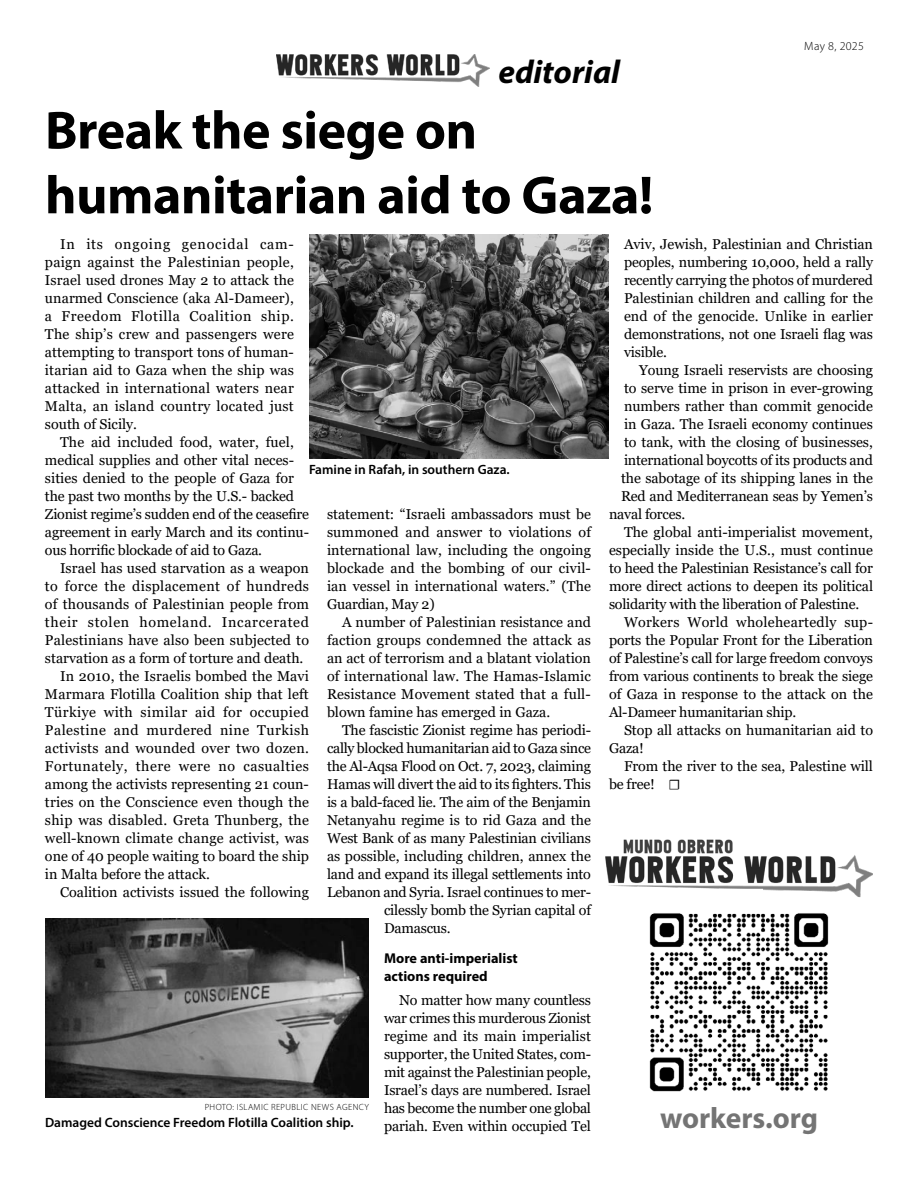
<style>
.page{position:relative;width:918px;height:1188px;background:#fff}
.page>*{position:absolute;margin:0;border:0;box-sizing:border-box;transform-origin:0 0}
.t1{font:700 54px/64.8px "Myriad Pro";letter-spacing:-.01em;color:#000}
.t2{font:italic 700 33px "Myriad Pro";color:#000}
.t3{font:700 29.55px "Myriad Pro";color:#747474}
.t4{font:14.25px/18px "Georgia";letter-spacing:-.005em;color:#000;text-align:justify}
.t5{font:14.25px "Georgia";letter-spacing:.015em;color:#000}
.t6{font:14.25px "Georgia";letter-spacing:.03em;color:#000}
.t7{font:14.25px "Georgia";letter-spacing:.02em;color:#000}
.t8{font:700 14.25px/18px "Myriad Pro";color:#000}
.t9{font:14.25px "Georgia";letter-spacing:.035em;color:#000}
.t10{font:14.25px "Georgia";letter-spacing:.025em;color:#000}
.t11{font:14.25px "Georgia";letter-spacing:.045em;color:#000}
.t12{font:600 13.5px "Myriad Pro";color:#000}
.t13{font:300 12px "Myriad Pro";letter-spacing:.025em;color:#000}
.t14{font:300 9px "Myriad Pro";letter-spacing:.045em;color:#000}
.s1{font-family:"Minion Pro"}
</style>
<div class="page">
<img style="left:605px;top:839px;width:268px;height:58px">
<img style="left:649px;top:913px;width:180px;height:179px">
<img style="left:45px;top:918px;width:324px;height:180px">
<img style="left:277px;top:54px;width:213px;height:33px">
<img style="left:309px;top:234px;width:300px;height:225px">
<h2 class="t2" style="left:498px;top:50px;width:123px">editorial</h2>
<p class="t13" style="left:804px;top:38px;width:61px">May 8, 2025</p>
<h1 class="t1" style="left:45px;top:96px;width:610px">Break the siege on humanitarian aid to Gaza!</h1>
<p class="t4" style="left:45px;top:236px;width:251px;text-indent:15px">In its ongoing genocidal cam&shy;paign against the Palestinian people, Israel used drones May 2 to attack the unarmed Conscience (aka Al-Dameer), a Freedom Flotilla Coalition ship.<br>The ship’s crew and passengers were attempting to transport tons of human&shy;itarian aid to Gaza when the ship was attacked in international waters near Malta, an island country located just south of Sicily.</p>
<p class="t4" style="left:45px;top:434px;width:266px;text-align:left;text-indent:15px">The aid included food, water, fuel, medical supplies and other vital neces&shy;sities denied to the people of Gaza for the past two months by the U.S.- backed Zionist regime’s sudden end of the ceasefire agreement in early March and its continu&shy;ous horrific blockade of aid to Gaza.</p>
<p class="t4" style="left:60px;top:560px;width:251px">Israel has used starvation as a weapon</p>
<p class="t10" style="left:45px;top:578px;width:266px">to force the displacement of hundreds</p>
<p class="t5" style="left:45px;top:596px;width:266px">of thousands of Palestinian people from</p>
<p class="t11" style="left:45px;top:614px;width:266px">their stolen homeland. Incarcerated</p>
<p class="t4" style="left:45px;top:632px;width:266px">Palestinians have also been subjected to</p>
<p class="t4" style="left:45px;top:650px;width:260px">starvation as a form of torture and death.</p>
<p class="t4" style="left:60px;top:668px;width:250px">In 2010, the Israelis bombed the Mavi</p>
<p class="t4" style="left:45px;top:686px;width:265px">Marmara Flotilla Coalition ship that left</p>
<p class="t6" style="left:45px;top:704px;width:265px">Türkiye with similar aid for occupied</p>
<p class="t6" style="left:45px;top:722px;width:266px">Palestine and murdered nine Turkish</p>
<p class="t7" style="left:45px;top:740px;width:266px">activists and wounded over two dozen.</p>
<p class="t9" style="left:45px;top:758px;width:266px">Fortunately, there were no casualties</p>
<p class="t4" style="left:45px;top:776px;width:265px">among the activists representing 21 coun-</p>
<p class="t4" style="left:45px;top:794px;width:266px">tries on the Conscience even though the</p>
<p class="t5" style="left:45px;top:812px;width:266px">ship was disabled. Greta Thunberg, the</p>
<p class="t5" style="left:45px;top:830px;width:265px">well-known climate change activist, was</p>
<p class="t4" style="left:45px;top:848px;width:265px">one of 40 people waiting to board the ship</p>
<p class="t4" style="left:45px;top:866px;width:167px">in Malta before the attack.</p>
<p class="t4" style="left:60px;top:884px;width:250px">Coalition activists issued the following</p>
<p class="t4" style="left:624px;top:236px;width:251px">Aviv, Jewish, Palestinian and Christian peoples, numbering 10,000, held a rally recently carrying the photos of murdered Palestinian children and calling for the end of the genocide. Unlike in earlier demonstrations, not one Israeli flag was visible.</p>
<p class="t4" style="left:639px;top:362px;width:236px">Young Israeli reservists are choosing</p>
<p class="t4" style="left:624px;top:380px;width:250px">to serve time in prison in ever-growing</p>
<p class="t4" style="left:624px;top:398px;width:250px">numbers rather than commit genocide</p>
<p class="t4" style="left:624px;top:416px;width:250px">in Gaza. The Israeli economy continues</p>
<p class="t4" style="left:624px;top:434px;width:250px">to tank, with the closing of businesses,</p>
<p class="t4" style="left:624px;top:452px;width:250px">international boycotts of its products and</p>
<p class="t4" style="left:621px;top:470px;width:254px">the sabotage of its shipping lanes in the</p>
<p class="t4" style="left:621px;top:488px;width:253px">Red and Mediterranean seas by Yemen’s</p>
<p class="t4" style="left:609px;top:506px;width:78px">naval forces.</p>
<p class="t4" style="left:624px;top:523px;width:250px">The global anti-imperialist movement,</p>
<p class="t4" style="left:609px;top:541px;width:265px">especially inside the U.S., must continue</p>
<p class="t4" style="left:609px;top:559px;width:265px">to heed the Palestinian Resistance’s call for</p>
<p class="t4" style="left:609px;top:577px;width:266px">more direct actions to deepen its political</p>
<p class="t4" style="left:609px;top:595px;width:252px">solidarity with the liberation of Palestine.</p>
<p class="t7" style="left:624px;top:614px;width:251px">Workers World wholeheartedly sup-</p>
<p class="t4" style="left:609px;top:631px;width:266px">ports the Popular Front for the Liberation</p>
<p class="t4" style="left:609px;top:649px;width:265px">of Palestine’s call for large freedom convoys</p>
<p class="t4" style="left:609px;top:667px;width:266px">from various continents to break the siege</p>
<p class="t4" style="left:609px;top:685px;width:265px">of Gaza in response to the attack on the</p>
<p class="t4" style="left:609px;top:703px;width:189px">Al-Dameer humanitarian ship.</p>
<p class="t4" style="left:624px;top:721px;width:251px">Stop all attacks on humanitarian aid to</p>
<p class="t4" style="left:609px;top:739px;width:36px">Gaza!</p>
<p class="t4" style="left:624px;top:757px;width:251px">From the river to the sea, Palestine will</p>
<p class="t4" style="left:609px;top:775px;width:73px">be free! <span class="s1">☐</span></p>
<p class="t12" style="left:309px;top:461px;width:202px">Famine in Rafah, in southern Gaza.</p>
<p class="t4" style="left:327px;top:506px;width:266px">statement: “Israeli ambassadors must be summoned and answer to violations of international law, including the ongoing blockade and the bombing of our civil&shy;ian vessel in international waters.” (The Guardian, May 2)</p>
<p class="t4" style="left:327px;top:614px;width:266px;text-indent:15px">A number of Palestinian resistance and faction groups condemned the attack as an act of terrorism and a blatant violation of international law. The Hamas-Islamic Resistance Movement stated that a full&shy;blown famine has emerged in Gaza.</p>
<p class="t4" style="left:342px;top:722px;width:251px">The fascistic Zionist regime has periodi-</p>
<p class="t4" style="left:327px;top:740px;width:266px">cally blocked humanitarian aid to Gaza since</p>
<p class="t4" style="left:327px;top:758px;width:266px">the Al-Aqsa Flood on Oct. 7, 2023, claiming</p>
<p class="t4" style="left:327px;top:776px;width:266px">Hamas will divert the aid to its fighters. This</p>
<p class="t4" style="left:327px;top:794px;width:265px">is a bald-faced lie. The aim of the Benjamin</p>
<p class="t4" style="left:327px;top:812px;width:265px">Netanyahu regime is to rid Gaza and the</p>
<p class="t4" style="left:327px;top:830px;width:266px">West Bank of as many Palestinian civilians</p>
<p class="t4" style="left:327px;top:848px;width:265px">as possible, including children, annex the</p>
<p class="t4" style="left:327px;top:866px;width:265px">land and expand its illegal settlements into</p>
<p class="t4" style="left:327px;top:884px;width:265px">Lebanon and Syria. Israel continues to mer-</p>
<p class="t4" style="left:384px;top:902px;width:208px">cilessly bomb the Syrian capital of</p>
<p class="t4" style="left:384px;top:920px;width:68px">Damascus.</p>
<p class="t8" style="left:384px;top:949px;width:135px">More anti-imperialist actions required</p>
<p class="t4" style="left:384px;top:992px;width:209px;text-indent:15px">No matter how many countless war crimes this murderous Zionist regime and its main imperialist supporter, the United States, com&shy;mit against the Palestinian people, Israel’s days are numbered. Israel has become the number one global pariah. Even within occupied Tel</p>
<p class="t14" style="left:205px;top:1102px;width:166px">PHOTO: ISLAMIC REPUBLIC NEWS AGENCY</p>
<p class="t12" style="left:45px;top:1114px;width:310px">Damaged Conscience Freedom Flotilla Coalition ship.</p>
<h3 class="t3" style="left:660px;top:1099px;width:160px">workers.org</h3>
</div>
